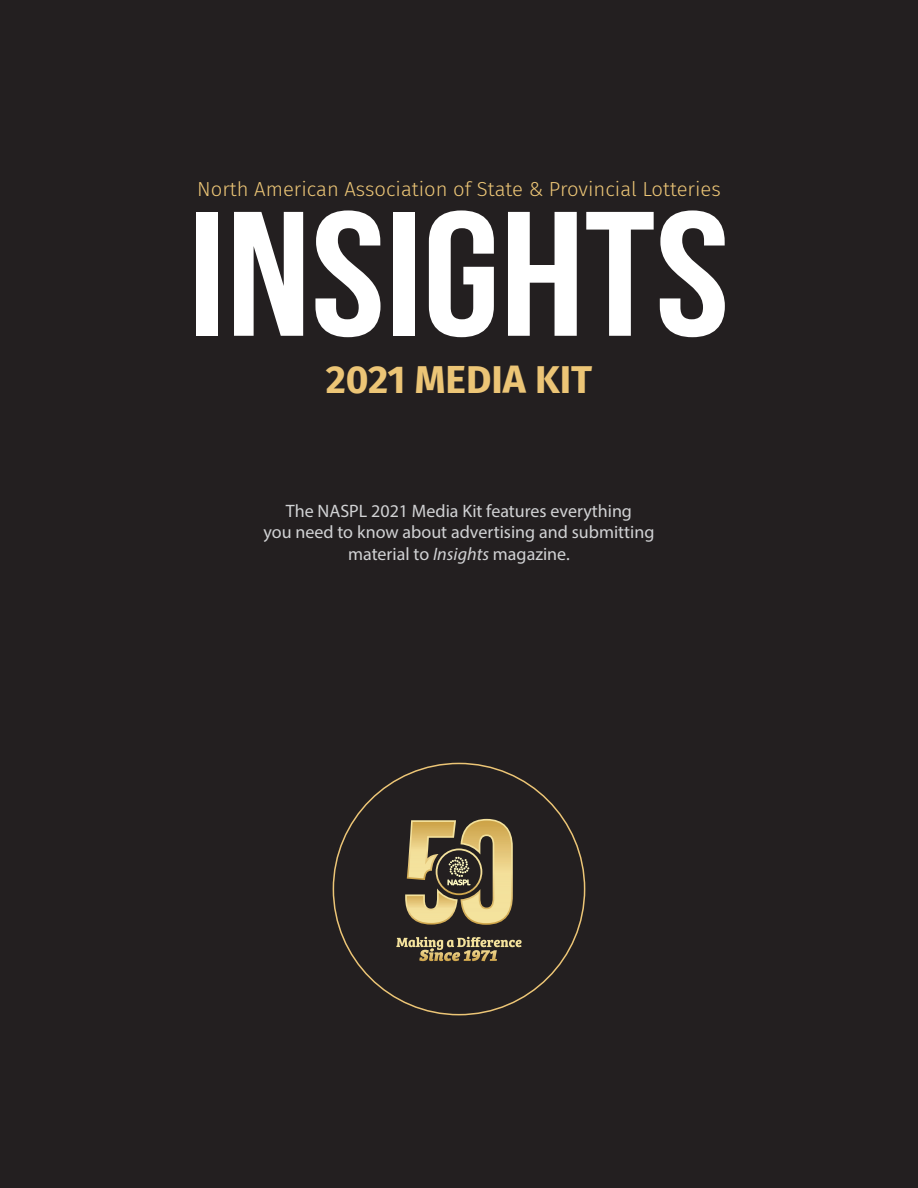
<style>
.page{position:relative;width:918px;height:1188px;background:#231f20}
.page>*{position:absolute;margin:0;border:0;box-sizing:border-box;transform-origin:0 0}
.t1{font:177px "Bebas Neue";color:#fff;scale:1.12 1}
.t2{font:700 39px "Fira Sans";color:#ecc576}
.t3{font:300 20.25px "Fira Sans";color:#ecc576}
.t4{font:18px "Myriad Pro";color:#d1d2d4}
.s1{font-style:italic}
</style>
<div class="page">
<svg style="left:396px;top:818px;width:126px;height:144px"></svg>
<p class="t3" style="left:197px;top:175px;width:525px">North American Association of State &amp; Provincial Lotteries</p>
<p class="t1" style="left:189px;top:178px;width:484px">INSIGHTS</p>
<p class="t2" style="left:326px;top:347px;width:268px">2021 MEDIA KIT</p>
<p class="t4" style="left:286px;top:500px;width:348px">The NASPL 2021 Media Kit features everything</p>
<p class="t4" style="left:264px;top:521px;width:392px">you need to know about advertising and submitting</p>
<p class="t4" style="left:348px;top:543px;width:223px">material to <span class="s1">Insights</span> magazine.</p>
</div>
